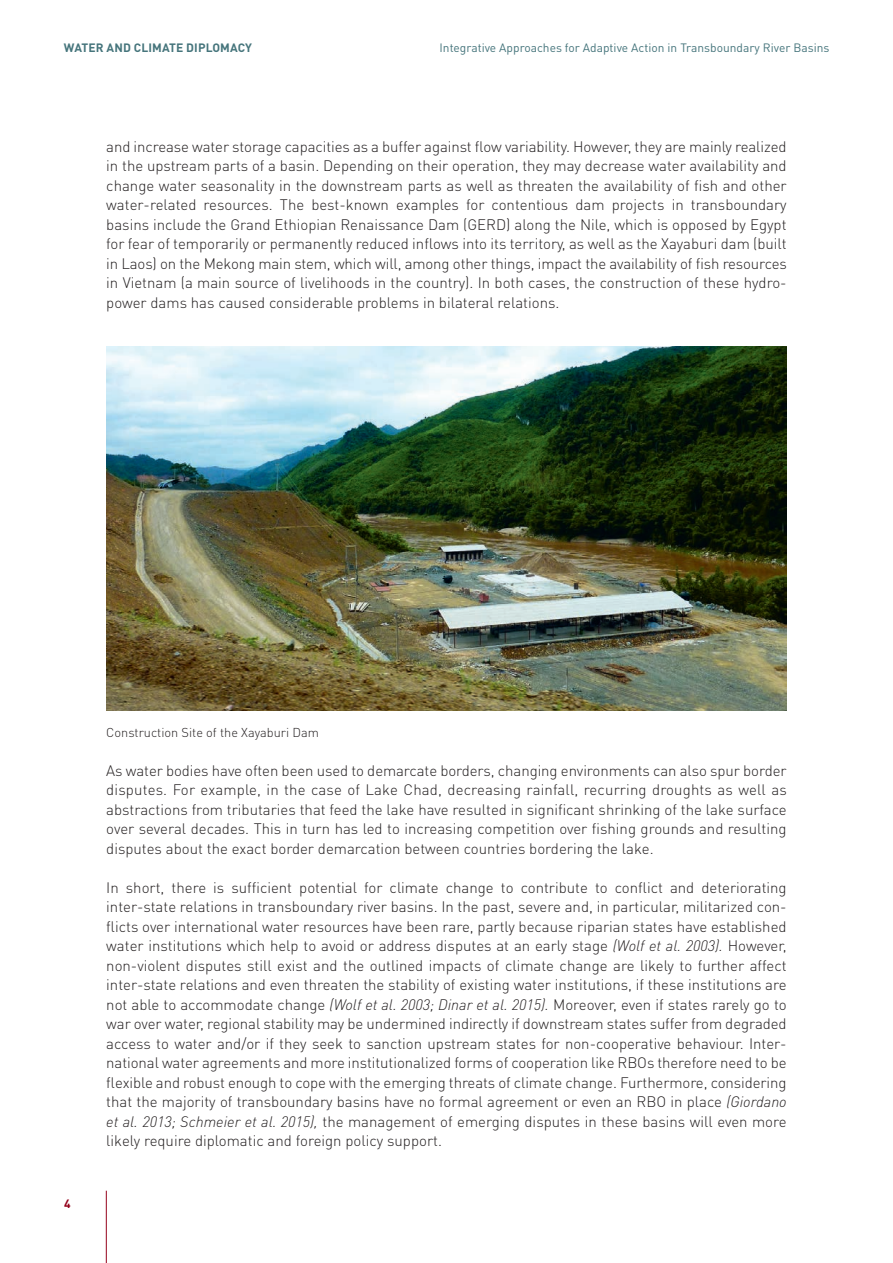
<style>
.page{position:relative;width:893px;height:1263px;background:#fff}
.page>*{position:absolute;margin:0;border:0;box-sizing:border-box;transform-origin:0 0}
.t1{font:300 15px/19.5px "DIN Pro";color:#231f20;text-align:justify}
.t2{font:300 12.75px "DIN Pro";color:#231f20}
.t3{font:12px "DIN Pro";color:#46757c}
.t4{font:700 12px "DIN Pro";letter-spacing:.01em;color:#46757c}
.t5{font:700 12px "DIN Pro";color:#94021b}
.s1{font-style:italic}
</style>
<div class="page">
<hr style="left:106px;top:1191px;width:1px;height:72px;background:#94021b">
<img style="left:106px;top:347px;width:681px;height:364px">
<p class="t4" style="left:64px;top:39px;width:190px">WATER AND CLIMATE DIPLOMACY</p>
<p class="t3" style="left:440px;top:39px;width:391px">Integrative Approaches for Adaptive Action in Transboundary River Basins</p>
<p class="t1" style="left:106px;top:136px;width:682px">and increase water storage capacities as a buffer against flow variability. However, they are mainly realized in the upstream parts of a basin. Depending on their operation, they may decrease water availability and change water seasonality in the downstream parts as well as threaten the availability of fish and other water-related resources. The best-known examples for contentious dam projects in transboundary basins include the Grand Ethiopian Renaissance Dam (GERD) along the Nile, which is opposed by Egypt for fear of temporarily or permanently reduced inflows into its territory, as well as the Xayaburi dam (built in Laos) on the Mekong main stem, which will, among other things, impact the availability of fish resources in Vietnam (a main source of livelihoods in the country). In both cases, the construction of these hydro&shy;power dams has caused considerable problems in bilateral relations.</p>
<p class="t2" style="left:106px;top:724px;width:214px">Construction Site of the Xayaburi Dam</p>
<p class="t5" style="left:64px;top:1196px;width:8px">4</p>
<p class="t1" style="left:106px;top:760px;width:682px">As water bodies have often been used to demarcate borders, changing environments can also spur border disputes. For example, in the case of Lake Chad, decreasing rainfall, recurring droughts as well as abstractions from tributaries that feed the lake have resulted in significant shrinking of the lake surface over several decades. This in turn has led to increasing competition over fishing grounds and resulting disputes about the exact border demarcation between countries bordering the lake.</p>
<p class="t1" style="left:106px;top:877px;width:682px;text-align:left">In short, there is sufficient potential for climate change to contribute to conflict and deteriorating inter-state relations in transboundary river basins. In the past, severe and, in particular, militarized con&shy;flicts over international water resources have been rare, partly because riparian states have established water institutions which help to avoid or address disputes at an early stage <span class="s1">(Wolf et al. 2003).</span> However, non-violent disputes still exist and the outlined impacts of climate change are likely to further affect inter-state relations and even threaten the stability of existing water institutions, if these institutions are not able to accommodate change <span class="s1">(Wolf et al. 2003; Dinar et al. 2015).</span> Moreover, even if states rarely go to war over water, regional stability may be undermined indirectly if downstream states suffer from degraded access to water and/or if they seek to sanction upstream states for non-cooperative behaviour. Inter&shy;national water agreements and more institutionalized forms of cooperation like RBOs therefore need to be flexible and robust enough to cope with the emerging threats of climate change. Furthermore, considering that the majority of transboundary basins have no formal agreement or even an RBO in place <span class="s1">(Giordano et al. 2013; Schmeier et al. 2015),</span> the management of emerging disputes in these basins will even more likely require diplomatic and foreign policy support.</p>
</div>
